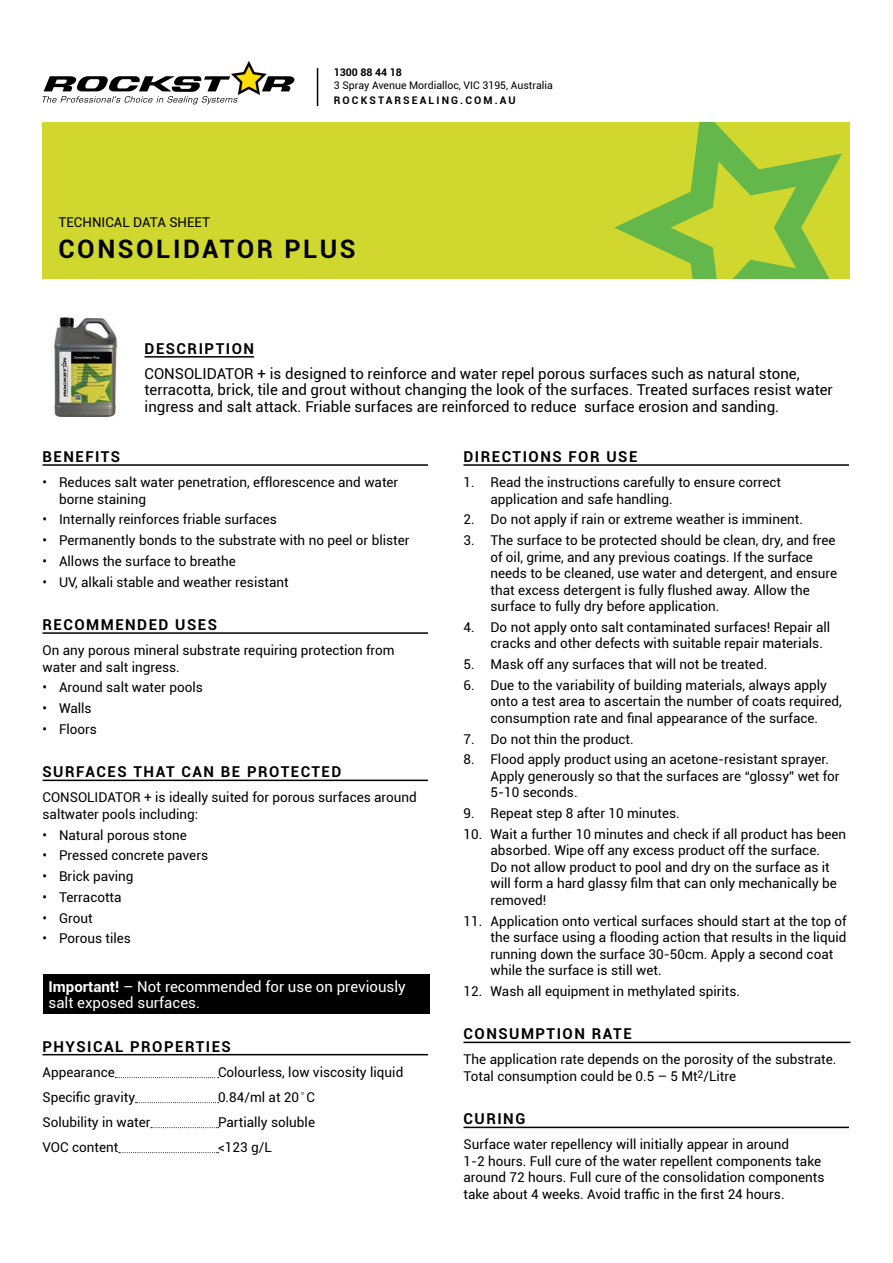
<style>
.page{position:relative;width:893px;height:1263px;background:#fff}
.page>*{position:absolute;margin:0;border:0;box-sizing:border-box;transform-origin:0 0}
.t1{font:700 25.5px "Roboto";letter-spacing:.1em;color:#000}
.t2{font:15px/16.5px "Roboto";color:#000}
.t3{font:700 15px "Roboto";letter-spacing:.1em;color:#000}
.t4{font:15px/16.5px "Roboto";color:#fff}
.t5{font:13.5px/16.5px "Roboto";color:#000}
.t6{font:10.5px "Roboto";color:#000}
.t7{font:700 10.5px "Roboto";letter-spacing:.2em;color:#000}
.t8{font:700 10.5px "Roboto";color:#000}
.s1{font-weight:700}
.s2{font-family:"Source Sans Pro";font-weight:300}
</style>
<div class="page">
<div style="left:43px;top:123px;width:807px;height:156px;background:#d0d72f"></div>
<svg style="left:614px;top:123px;width:228px;height:156px"></svg>
<svg style="left:43px;top:61px;width:252px;height:43px"></svg>
<svg style="left:115px;top:1077px;width:104px;height:1px"></svg>
<svg style="left:135px;top:1102px;width:84px;height:1px"></svg>
<svg style="left:151px;top:1127px;width:68px;height:1px"></svg>
<svg style="left:119px;top:1152px;width:100px;height:1px"></svg>
<hr style="left:43px;top:464px;width:385px;height:2px;background:#000">
<hr style="left:43px;top:632px;width:385px;height:2px;background:#000">
<hr style="left:43px;top:780px;width:385px;height:1px;background:#000">
<div style="left:43px;top:974px;width:386px;height:40px;background:#000"></div>
<hr style="left:43px;top:1054px;width:385px;height:1px;background:#000">
<hr style="left:463px;top:464px;width:386px;height:2px;background:#000">
<hr style="left:463px;top:1041px;width:387px;height:2px;background:#000">
<hr style="left:463px;top:1127px;width:386px;height:1px;background:#000">
<img style="left:54px;top:317px;width:64px;height:100px">
<hr style="left:317px;top:68px;width:1px;height:38px;background:#000">
<hr style="left:145px;top:356px;width:109px;height:2px;background:#000">
<p class="t8" style="left:334px;top:65px;width:70px">1300 88 44 18</p>
<p class="t6" style="left:334px;top:78px;width:221px">3 Spray Avenue Mordialloc, VIC 3195, Australia</p>
<p class="t7" style="left:334px;top:93px;width:183px">ROCKSTARSEALING.COM.AU</p>
<p class="t5" style="left:58px;top:214px;width:153px">TECHNICAL DATA SHEET</p>
<h1 class="t1" style="left:58px;top:231px;width:299px">CONSOLIDATOR PLUS</h1>
<p class="t3" style="left:145px;top:338px;width:111px">DESCRIPTION</p>
<p class="t2" style="left:145px;top:365px;width:690px">CONSOLIDATOR + is designed to reinforce and water repel porous surfaces such as natural stone, terracotta, brick, tile and grout without changing the look of the surfaces. Treated surfaces resist water ingress and salt attack. Friable surfaces are reinforced to reduce surface erosion and sanding.</p>
<p class="t3" style="left:43px;top:446px;width:79px">BENEFITS</p>
<p class="t5" style="left:59px;top:473px;width:341px;text-indent:-16px">• Reduces salt water penetration, efflorescence and water borne staining</p>
<p class="t5" style="left:43px;top:511px;width:236px">• Internally reinforces friable surfaces</p>
<p class="t5" style="left:43px;top:531px;width:369px">• Permanently bonds to the substrate with no peel or blister</p>
<p class="t5" style="left:43px;top:552px;width:195px">• Allows the surface to breathe</p>
<p class="t5" style="left:43px;top:573px;width:248px">• UV, alkali stable and weather resistant</p>
<p class="t3" style="left:43px;top:614px;width:176px">RECOMMENDED USES</p>
<p class="t5" style="left:43px;top:641px;width:354px">On any porous mineral substrate requiring protection from water and salt ingress.</p>
<p class="t5" style="left:43px;top:679px;width:162px">• Around salt water pools</p>
<p class="t5" style="left:43px;top:699px;width:51px">• Walls</p>
<p class="t5" style="left:43px;top:720px;width:56px">• Floors</p>
<p class="t3" style="left:43px;top:761px;width:300px">SURFACES THAT CAN BE PROTECTED</p>
<p class="t5" style="left:43px;top:789px;width:376px">CONSOLIDATOR + is ideally suited for porous surfaces around saltwater pools including:</p>
<p class="t5" style="left:43px;top:826px;width:146px">• Natural porous stone</p>
<p class="t5" style="left:43px;top:847px;width:167px">• Pressed concrete pavers</p>
<p class="t5" style="left:43px;top:867px;width:93px">• Brick paving</p>
<p class="t5" style="left:43px;top:888px;width:81px">• Terracotta</p>
<p class="t5" style="left:43px;top:909px;width:52px">• Grout</p>
<p class="t5" style="left:43px;top:930px;width:90px">• Porous tiles</p>
<p class="t4" style="left:49px;top:977px;width:359px"><span class="s1">Important!</span> – Not recommended for use on previously salt exposed surfaces.</p>
<p class="t3" style="left:43px;top:1036px;width:190px">PHYSICAL PROPERTIES</p>
<p class="t5" style="left:43px;top:1063px;width:74px">Appearance</p>
<p class="t5" style="left:218px;top:1063px;width:187px">Colourless, low viscosity liquid</p>
<p class="t5" style="left:43px;top:1088px;width:94px">Specific gravity</p>
<p class="t5" style="left:218px;top:1088px;width:98px">0.84/ml at 20<span class="s2">˚</span>C</p>
<p class="t5" style="left:43px;top:1113px;width:109px">Solubility in water</p>
<p class="t5" style="left:218px;top:1113px;width:99px">Partially soluble</p>
<p class="t5" style="left:43px;top:1138px;width:77px">VOC content</p>
<p class="t5" style="left:218px;top:1138px;width:55px">&lt;123 g/L</p>
<p class="t3" style="left:463px;top:446px;width:175px">DIRECTIONS FOR USE</p>
<p class="t5" style="left:490px;top:473px;width:292px;text-indent:-27px">1. Read the instructions carefully to ensure correct application and safe handling.</p>
<p class="t5" style="left:463px;top:511px;width:341px">2. Do not apply if rain or extreme weather is imminent.</p>
<p class="t5" style="left:490px;top:531px;width:348px;text-indent:-27px">3. The surface to be protected should be clean, dry, and free of oil, grime, and any previous coatings. If the surface needs to be cleaned, use water and detergent, and ensure that excess detergent is fully flushed away. Allow the surface to fully dry before application.</p>
<p class="t5" style="left:490px;top:618px;width:341px;text-indent:-27px">4. Do not apply onto salt contaminated surfaces! Repair all cracks and other defects with suitable repair materials.</p>
<p class="t5" style="left:463px;top:655px;width:305px">5. Mask off any surfaces that will not be treated.</p>
<p class="t5" style="left:490px;top:676px;width:353px;text-indent:-27px">6. Due to the variability of building materials, always apply onto a test area to ascertain the number of coats required, consumption rate and final appearance of the surface.</p>
<p class="t5" style="left:463px;top:730px;width:172px">7. Do not thin the product.</p>
<p class="t5" style="left:490px;top:751px;width:351px;text-indent:-27px">8. Flood apply product using an acetone-resistant sprayer.<br>Apply generously so that the surfaces are “glossy” wet for<br>5-10 seconds.</p>
<p class="t5" style="left:463px;top:804px;width:218px">9. Repeat step 8 after 10 minutes.</p>
<p class="t5" style="left:490px;top:825px;width:357px;text-indent:-27px">10. Wait a further 10 minutes and check if all product has been absorbed. Wipe off any excess product off the surface.<br>Do not allow product to pool and dry on the surface as it will form a hard glassy film that can only mechanically be removed!</p>
<p class="t5" style="left:490px;top:912px;width:358px;text-indent:-27px">11. Application onto vertical surfaces should start at the top of the surface using a flooding action that results in the liquid running down the surface 30-50cm. Apply a second coat while the surface is still wet.</p>
<p class="t5" style="left:463px;top:982px;width:278px">12. Wash all equipment in methylated spirits.</p>
<p class="t3" style="left:463px;top:1023px;width:170px">CONSUMPTION RATE</p>
<p class="t5" style="left:463px;top:1051px;width:374px">The application rate depends on the porosity of the substrate.<br>Total consumption could be 0.5 – 5 Mt<sup>2</sup>/Litre</p>
<p class="t3" style="left:463px;top:1108px;width:63px">CURING</p>
<p class="t5" style="left:463px;top:1136px;width:362px">Surface water repellency will initially appear in around<br>1-2 hours. Full cure of the water repellent components take around 72 hours. Full cure of the consolidation components take about 4 weeks. Avoid traffic in the first 24 hours.</p>
</div>
